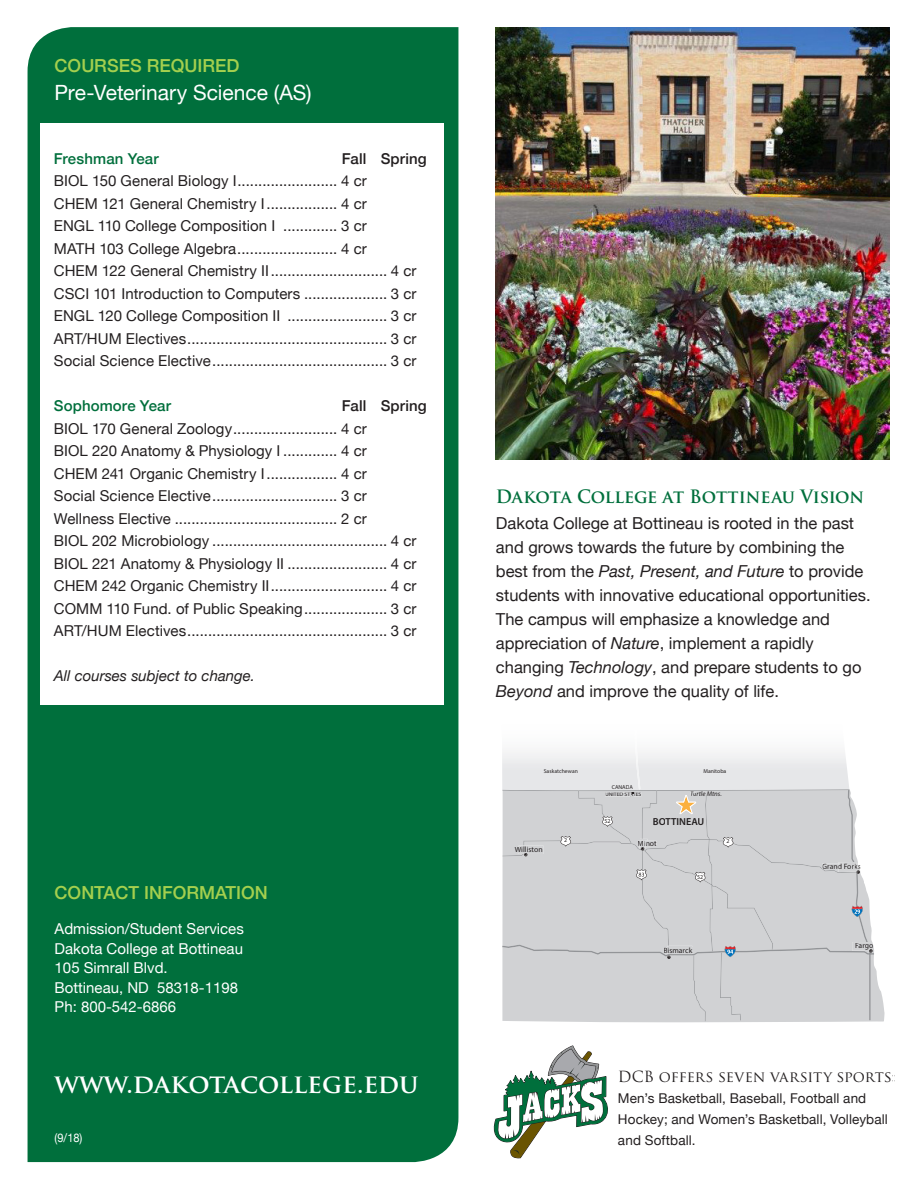
<style>
.page{position:relative;width:918px;height:1188px;background:#fff}
.page>*{position:absolute;margin:0;border:0;box-sizing:border-box;transform-origin:0 0}
.bullets{font:700 25.8px "Trajan Pro";color:#fff}
.subheads{font:21px "Helvetica Neue";letter-spacing:-.005em;color:#fff}
.t1{font:500 18px "Helvetica Neue";color:#a4cf4e}
.t2{font:700 18px "Trajan Pro";letter-spacing:-.005em;color:#006f3c}
.t3{font:16.5px/24px "Helvetica Neue";color:#231f20}
.t4{font:15px "Helvetica Neue";letter-spacing:.005em;color:#231f20}
.t5{font:15px "Helvetica Neue";color:#fff}
.Paragraph_Style_1{font:15px "Trajan Pro";color:#231f20}
.t6{font:italic 15px "Helvetica Neue";color:#231f20}
.t7{font:500 15px "Helvetica Neue";letter-spacing:.01em;color:#006f3c}
.t8{font:500 15px "Helvetica Neue";letter-spacing:.01em;color:#231f20}
.Paragraph_Style_1-2{font:13.5px/21px "Helvetica Neue";letter-spacing:.01em;color:#231f20}
.t9{font:12px "Helvetica Neue";color:#fff;scale:.92 1}
.t10{font:600 10.2px "Myriad Pro";color:#231f20}
.t11{font:7.8px "Myriad Pro";color:#231f20}
.t12{font:italic 6.75px "Myriad Pro";color:#231f20}
.t13{font:6px "Myriad Pro";color:#231f20}
.t14{font:5.7px/7.4px "Myriad Pro";color:#231f20;text-align:center}
.s1{font-style:italic}
</style>
<div class="page">
<div style="left:28px;top:27px;width:430px;height:1135px;background:#006f3c"></div>
<div style="left:40px;top:123px;width:404px;height:581px;background:#fff"></div>
<img style="left:496px;top:27px;width:394px;height:433px">
<div style="left:502px;top:791px;width:372px;height:229px;background:#d1d2d4"></div>
<svg style="left:664px;top:946px;width:28px;height:13px"></svg>
<div style="left:668px;top:947px;width:24px;height:6px;background:#d1d2d4"></div>
<svg style="left:638px;top:839px;width:19px;height:12px"></svg>
<svg style="left:823px;top:862px;width:37px;height:12px"></svg>
<svg style="left:852px;top:942px;width:21px;height:11px"></svg>
<svg style="left:636px;top:869px;width:11px;height:12px"></svg>
<svg style="left:724px;top:946px;width:12px;height:11px"></svg>
<svg style="left:850px;top:906px;width:14px;height:11px"></svg>
<svg style="left:502px;top:752px;width:348px;height:75px"></svg>
<svg style="left:695px;top:872px;width:11px;height:11px"></svg>
<svg style="left:723px;top:837px;width:11px;height:11px"></svg>
<svg style="left:502px;top:836px;width:130px;height:20px"></svg>
<svg style="left:493px;top:1045px;width:115px;height:114px"></svg>
<p class="t1" style="left:55px;top:51px;width:186px">COURSES REQUIRED</p>
<p class="subheads" style="left:55px;top:77px;width:258px">Pre-Veterinary Science (AS)</p>
<p class="t7" style="left:54px;top:146px;width:106px">Freshman Year</p>
<p class="t8" style="left:342px;top:146px;width:86px">Fall Spring</p>
<p class="t4" style="left:54px;top:170px;width:315px">BIOL 150 General Biology I........................ 4 cr</p>
<p class="t4" style="left:54px;top:193px;width:315px">CHEM 121 General Chemistry I................. 4 cr</p>
<p class="t4" style="left:54px;top:215px;width:315px">ENGL 110 College Composition I ............. 3 cr</p>
<p class="t4" style="left:54px;top:238px;width:315px">MATH 103 College Algebra........................ 4 cr</p>
<p class="t4" style="left:54px;top:260px;width:364px">CHEM 122 General Chemistry II............................ 4 cr</p>
<p class="t4" style="left:54px;top:283px;width:364px">CSCI 101 Introduction to Computers .................... 3 cr</p>
<p class="t4" style="left:54px;top:305px;width:364px">ENGL 120 College Composition II ........................ 3 cr</p>
<p class="t4" style="left:54px;top:328px;width:364px">ART/HUM Electives................................................ 3 cr</p>
<p class="t4" style="left:54px;top:350px;width:364px">Social Science Elective.......................................... 3 cr</p>
<p class="t7" style="left:54px;top:394px;width:119px">Sophomore Year</p>
<p class="t8" style="left:342px;top:394px;width:86px">Fall Spring</p>
<p class="t4" style="left:54px;top:418px;width:315px">BIOL 170 General Zoology......................... 4 cr</p>
<p class="t4" style="left:54px;top:440px;width:315px">BIOL 220 Anatomy &amp; Physiology I ............. 4 cr</p>
<p class="t4" style="left:54px;top:463px;width:315px">CHEM 241 Organic Chemistry I................. 4 cr</p>
<p class="t4" style="left:54px;top:485px;width:315px">Social Science Elective.............................. 3 cr</p>
<p class="t4" style="left:54px;top:508px;width:315px">Wellness Elective ....................................... 2 cr</p>
<p class="t4" style="left:54px;top:530px;width:364px">BIOL 202 Microbiology .......................................... 4 cr</p>
<p class="t4" style="left:54px;top:553px;width:364px">BIOL 221 Anatomy &amp; Physiology II ........................ 4 cr</p>
<p class="t4" style="left:54px;top:575px;width:364px">CHEM 242 Organic Chemistry II............................ 4 cr</p>
<p class="t4" style="left:54px;top:598px;width:364px">COMM 110 Fund. of Public Speaking.................... 3 cr</p>
<p class="t4" style="left:54px;top:620px;width:364px">ART/HUM Electives................................................ 3 cr</p>
<p class="t6" style="left:54px;top:665px;width:203px">All courses subject to change.</p>
<p class="t1" style="left:55px;top:878px;width:215px">CONTACT INFORMATION</p>
<p class="t5" style="left:55px;top:918px;width:191px">Admission/Student Services</p>
<p class="t5" style="left:55px;top:938px;width:190px">Dakota College at Bottineau</p>
<p class="t5" style="left:55px;top:957px;width:115px">105 Simrall Blvd.</p>
<p class="t5" style="left:55px;top:977px;width:185px">Bottineau, ND 58318-1198</p>
<p class="t5" style="left:55px;top:996px;width:123px">Ph: 800-542-6866</p>
<p class="bullets" style="left:55px;top:1067px;width:366px">www.dakotacollege.edu</p>
<p class="t9" style="left:55px;top:1129px;width:32px">(9/18)</p>
<p class="t2" style="left:496px;top:485px;width:370px">Dakota College at Bottineau Vision</p>
<p class="t3" style="left:496px;top:513px;width:376px">Dakota College at Bottineau is rooted in the past and grows towards the future by combining the best from the <span class="s1">Past, Present, and Future</span> to provide students with innovative educational opportunities.<br>The campus will emphasize a knowledge and appreciation of <span class="s1">Nature</span>, implement a rapidly changing <span class="s1">Technology</span>, and prepare students to go <span class="s1">Beyond</span> and improve the quality of life.</p>
<p class="t14" style="left:544px;top:767px;width:36px">Saskatchewan</p>
<p class="t14" style="left:703px;top:767px;width:24px">Manitoba</p>
<p class="t14" style="left:605px;top:783px;width:38px">CANADA<br>UNITED STATES</p>
<p class="t10" style="left:653px;top:815px;width:53px">BOTTINEAU</p>
<p class="t12" style="left:690px;top:789px;width:33px">Turtle Mtns.</p>
<p class="t13" style="left:604px;top:817px;width:8px">52</p>
<p class="t11" style="left:515px;top:845px;width:29px">Williston</p>
<p class="t13" style="left:564px;top:837px;width:5px">2</p>
<p class="t11" style="left:638px;top:839px;width:21px">Minot</p>
<p class="t13" style="left:697px;top:873px;width:8px">52</p>
<p class="t13" style="left:727px;top:838px;width:5px">2</p>
<p class="t11" style="left:663px;top:945px;width:30px">Bismarck</p>
<p class="t11" style="left:822px;top:861px;width:40px">Grand Forks</p>
<p class="t11" style="left:855px;top:941px;width:20px">Fargo</p>
<p class="Paragraph_Style_1" style="left:618px;top:1067px;width:279px">DCB offers seven varsity sports:</p>
<p class="Paragraph_Style_1-2" style="left:618px;top:1088px;width:272px">Men’s Basketball, Baseball, Football and<br>Hockey; and Women’s Basketball, Volleyball and Softball.</p>
</div>
